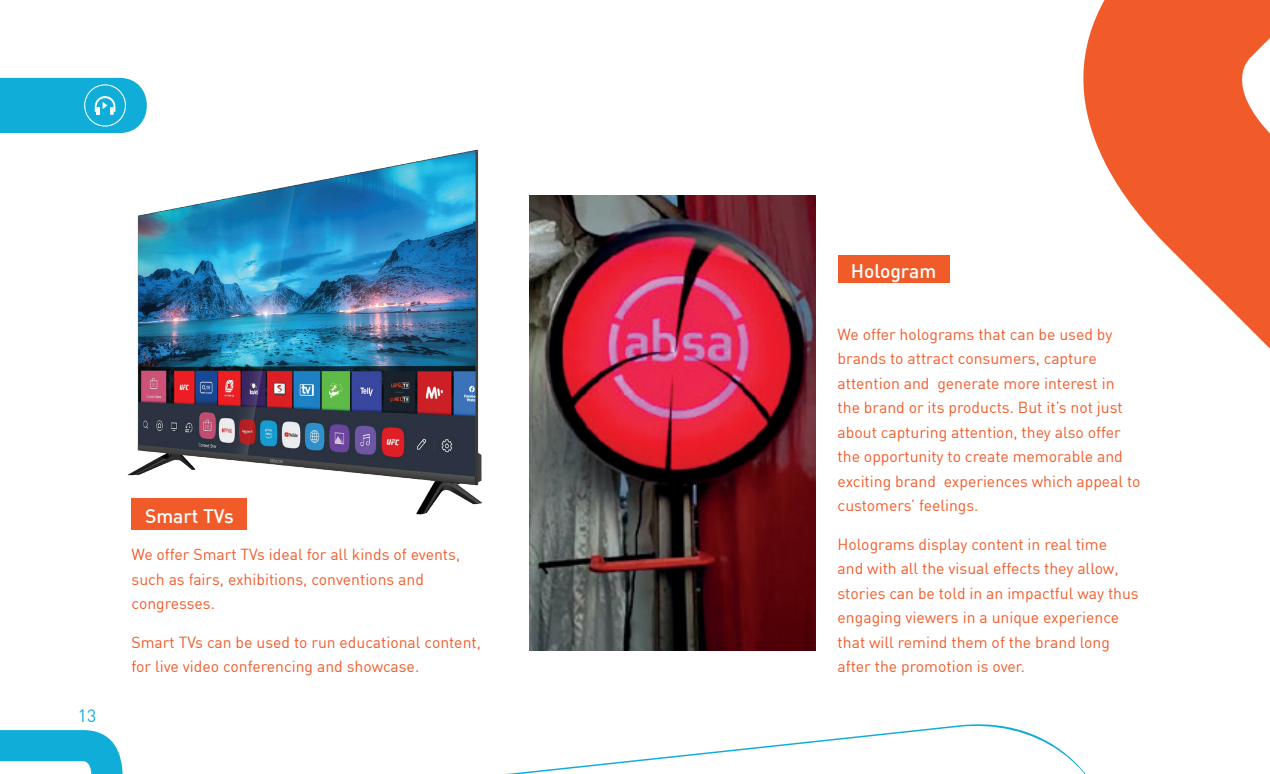
<style>
.page{position:relative;width:1270px;height:774px;background:#fff}
.page>*{position:absolute;margin:0;border:0;box-sizing:border-box;transform-origin:0 0}
.t1{font:500 19.25px "DIN";color:#fff}
.t2{font:17.5px "DIN";color:#10add9}
.t3{font:15.75px/24.5px "DIN";color:#f15b2a}
</style>
<div class="page">
<svg style="left:1083px;top:0;width:187px;height:349px;fill:#f15b2a"></svg>
<div style="left:132px;top:498px;width:115px;height:31px;background:#f15b2a"></div>
<div style="left:838px;top:255px;width:111px;height:27px;background:#f15b2a"></div>
<img style="left:127px;top:149px;width:355px;height:375px">
<svg style="left:0;top:724px;width:1086px;height:50px"></svg>
<img style="left:529px;top:196px;width:286px;height:455px">
<svg style="left:0;top:78px;width:147px;height:55px"></svg>
<p class="t2" style="left:78px;top:705px;width:20px">13</p>
<p class="t1" style="left:145px;top:504px;width:90px">Smart TVs</p>
<p class="t3" style="left:132px;top:542px;width:330px">We offer Smart TVs ideal for all kinds of events, such as fairs, exhibitions, conventions and congresses.</p>
<p class="t3" style="left:132px;top:629px;width:351px">Smart TVs can be used to run educational content, for live video conferencing and showcase.</p>
<p class="t1" style="left:851px;top:259px;width:87px">Hologram</p>
<p class="t3" style="left:838px;top:321px;width:304px">We offer holograms that can be used by brands to attract consumers, capture attention and generate more interest in the brand or its products. But it’s not just about capturing attention, they also offer the opportunity to create memorable and exciting brand experiences which appeal to customers’ feelings.</p>
<p class="t3" style="left:838px;top:531px;width:303px">Holograms display content in real time<br>and with all the visual effects they allow, stories can be told in an impactful way thus engaging viewers in a unique experience that will remind them of the brand long after the promotion is over.</p>
</div>
